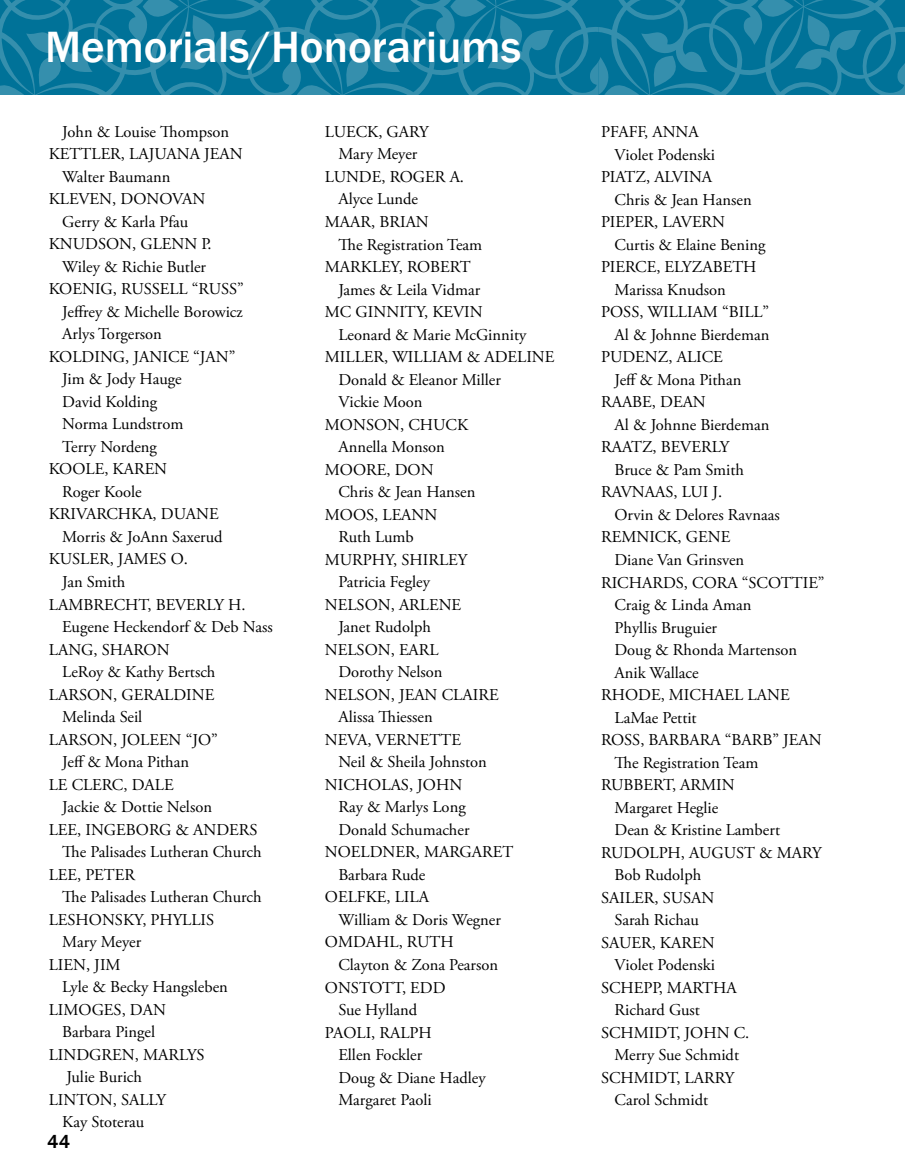
<style>
.page{position:relative;width:905px;height:1175px;background:#fff}
.page>*{position:absolute;margin:0;border:0;box-sizing:border-box;transform-origin:0 0}
.t1{font:500 45px "Franklin Gothic";color:#fff}
.t2{font:500 19.5px "Franklin Gothic";color:#000}
.t3{font:16.5px "Adobe Garamond Pro";color:#000}
</style>
<div class="page">
<svg style="left:598px;top:0;width:306px;height:94px;background:#117b9e"></svg>
<svg style="left:0;top:0;width:598px;height:94px;background:#0f7a9e"></svg>
<svg style="left:497px;top:15px;width:27px;height:31px"></svg>
<svg style="left:343px;top:56px;width:28px;height:31px"></svg>
<svg style="left:450px;top:0;width:36px;height:22px"></svg>
<svg style="left:190px;top:15px;width:27px;height:31px"></svg>
<svg style="left:36px;top:56px;width:27px;height:31px"></svg>
<svg style="left:143px;top:0;width:36px;height:22px"></svg>
<svg style="left:296px;top:80px;width:36px;height:14px"></svg>
<svg style="left:0;top:80px;width:25px;height:14px"></svg>
<h1 class="t1" style="left:45px;top:19px;width:477px">Memorials/Honorariums</h1>
<p class="t3" style="left:62px;top:121px;width:168px">John &amp; Louise Thompson</p>
<p class="t3" style="left:49px;top:144px;width:195px">KETTLER, LAJUANA JEAN</p>
<p class="t3" style="left:62px;top:166px;width:110px">Walter Baumann</p>
<p class="t3" style="left:49px;top:189px;width:158px">KLEVEN, DONOVAN</p>
<p class="t3" style="left:62px;top:212px;width:128px">Gerry &amp; Karla Pfau</p>
<p class="t3" style="left:49px;top:234px;width:164px">KNUDSON, GLENN P.</p>
<p class="t3" style="left:62px;top:257px;width:145px">Wiley &amp; Richie Butler</p>
<p class="t3" style="left:49px;top:279px;width:197px">KOENIG, RUSSELL “RUSS”</p>
<p class="t3" style="left:62px;top:302px;width:182px">Jeffrey &amp; Michelle Borowicz</p>
<p class="t3" style="left:62px;top:324px;width:101px">Arlys Torgerson</p>
<p class="t3" style="left:49px;top:347px;width:188px">KOLDING, JANICE “JAN”</p>
<p class="t3" style="left:62px;top:369px;width:121px">Jim &amp; Jody Hauge</p>
<p class="t3" style="left:62px;top:392px;width:96px">David Kolding</p>
<p class="t3" style="left:62px;top:414px;width:123px">Norma Lundstrom</p>
<p class="t3" style="left:62px;top:437px;width:96px">Terry Nordeng</p>
<p class="t3" style="left:49px;top:459px;width:120px">KOOLE, KAREN</p>
<p class="t3" style="left:62px;top:482px;width:81px">Roger Koole</p>
<p class="t3" style="left:49px;top:504px;width:171px">KRIVARCHKA, DUANE</p>
<p class="t3" style="left:62px;top:527px;width:162px">Morris &amp; JoAnn Saxerud</p>
<p class="t3" style="left:49px;top:549px;width:141px">KUSLER, JAMES O.</p>
<p class="t3" style="left:62px;top:572px;width:65px">Jan Smith</p>
<p class="t3" style="left:49px;top:594px;width:198px">LAMBRECHT, BEVERLY H.</p>
<p class="t3" style="left:62px;top:617px;width:212px">Eugene Heckendorf &amp; Deb Nass</p>
<p class="t3" style="left:49px;top:639px;width:122px">LANG, SHARON</p>
<p class="t3" style="left:62px;top:662px;width:155px">LeRoy &amp; Kathy Bertsch</p>
<p class="t3" style="left:49px;top:684px;width:167px">LARSON, GERALDINE</p>
<p class="t3" style="left:62px;top:707px;width:82px">Melinda Seil</p>
<p class="t3" style="left:49px;top:729px;width:170px">LARSON, JOLEEN “JO”</p>
<p class="t3" style="left:62px;top:752px;width:128px">Jeff &amp; Mona Pithan</p>
<p class="t3" style="left:49px;top:774px;width:126px">LE CLERC, DALE</p>
<p class="t3" style="left:62px;top:797px;width:151px">Jackie &amp; Dottie Nelson</p>
<p class="t3" style="left:49px;top:819px;width:210px">LEE, INGEBORG &amp; ANDERS</p>
<p class="t3" style="left:62px;top:842px;width:201px">The Palisades Lutheran Church</p>
<p class="t3" style="left:49px;top:864px;width:88px">LEE, PETER</p>
<p class="t3" style="left:62px;top:887px;width:201px">The Palisades Lutheran Church</p>
<p class="t3" style="left:49px;top:909px;width:167px">LESHONSKY, PHYLLIS</p>
<p class="t3" style="left:62px;top:932px;width:80px">Mary Meyer</p>
<p class="t3" style="left:49px;top:954px;width:73px">LIEN, JIM</p>
<p class="t3" style="left:62px;top:977px;width:167px">Lyle &amp; Becky Hangsleben</p>
<p class="t3" style="left:49px;top:999px;width:119px">LIMOGES, DAN</p>
<p class="t3" style="left:62px;top:1022px;width:94px">Barbara Pingel</p>
<p class="t3" style="left:49px;top:1044px;width:157px">LINDGREN, MARLYS</p>
<p class="t3" style="left:66px;top:1067px;width:77px">Julie Burich</p>
<p class="t3" style="left:49px;top:1089px;width:119px">LINTON, SALLY</p>
<p class="t3" style="left:62px;top:1112px;width:84px">Kay Stoterau</p>
<p class="t2" style="left:47px;top:1129px;width:24px">44</p>
<p class="t3" style="left:325px;top:122px;width:105px">LUECK, GARY</p>
<p class="t3" style="left:338px;top:144px;width:80px">Mary Meyer</p>
<p class="t3" style="left:325px;top:167px;width:141px">LUNDE, ROGER A.</p>
<p class="t3" style="left:338px;top:189px;width:81px">Alyce Lunde</p>
<p class="t3" style="left:325px;top:212px;width:105px">MAAR, BRIAN</p>
<p class="t3" style="left:338px;top:234px;width:145px">The Registration Team</p>
<p class="t3" style="left:325px;top:257px;width:147px">MARKLEY, ROBERT</p>
<p class="t3" style="left:338px;top:279px;width:143px">James &amp; Leila Vidmar</p>
<p class="t3" style="left:325px;top:302px;width:159px">MC GINNITY, KEVIN</p>
<p class="t3" style="left:338px;top:324px;width:189px">Leonard &amp; Marie McGinnity</p>
<p class="t3" style="left:325px;top:347px;width:231px">MILLER, WILLIAM &amp; ADELINE</p>
<p class="t3" style="left:338px;top:369px;width:164px">Donald &amp; Eleanor Miller</p>
<p class="t3" style="left:338px;top:392px;width:86px">Vickie Moon</p>
<p class="t3" style="left:325px;top:414px;width:145px">MONSON, CHUCK</p>
<p class="t3" style="left:338px;top:437px;width:108px">Annella Monson</p>
<p class="t3" style="left:325px;top:459px;width:110px">MOORE, DON</p>
<p class="t3" style="left:338px;top:482px;width:139px">Chris &amp; Jean Hansen</p>
<p class="t3" style="left:325px;top:504px;width:114px">MOOS, LEANN</p>
<p class="t3" style="left:338px;top:527px;width:77px">Ruth Lumb</p>
<p class="t3" style="left:325px;top:549px;width:144px">MURPHY, SHIRLEY</p>
<p class="t3" style="left:338px;top:572px;width:93px">Patricia Fegley</p>
<p class="t3" style="left:325px;top:594px;width:138px">NELSON, ARLENE</p>
<p class="t3" style="left:338px;top:617px;width:94px">Janet Rudolph</p>
<p class="t3" style="left:325px;top:639px;width:115px">NELSON, EARL</p>
<p class="t3" style="left:338px;top:662px;width:106px">Dorothy Nelson</p>
<p class="t3" style="left:325px;top:684px;width:175px">NELSON, JEAN CLAIRE</p>
<p class="t3" style="left:338px;top:707px;width:96px">Alissa Thiessen</p>
<p class="t3" style="left:325px;top:729px;width:138px">NEVA, VERNETTE</p>
<p class="t3" style="left:338px;top:752px;width:150px">Neil &amp; Sheila Johnston</p>
<p class="t3" style="left:325px;top:774px;width:139px">NICHOLAS, JOHN</p>
<p class="t3" style="left:338px;top:797px;width:129px">Ray &amp; Marlys Long</p>
<p class="t3" style="left:338px;top:819px;width:132px">Donald Schumacher</p>
<p class="t3" style="left:325px;top:842px;width:190px">NOELDNER, MARGARET</p>
<p class="t3" style="left:338px;top:864px;width:88px">Barbara Rude</p>
<p class="t3" style="left:325px;top:887px;width:106px">OELFKE, LILA</p>
<p class="t3" style="left:338px;top:909px;width:164px">William &amp; Doris Wegner</p>
<p class="t3" style="left:325px;top:932px;width:130px">OMDAHL, RUTH</p>
<p class="t3" style="left:338px;top:954px;width:161px">Clayton &amp; Zona Pearson</p>
<p class="t3" style="left:325px;top:977px;width:122px">ONSTOTT, EDD</p>
<p class="t3" style="left:338px;top:999px;width:80px">Sue Hylland</p>
<p class="t3" style="left:325px;top:1022px;width:108px">PAOLI, RALPH</p>
<p class="t3" style="left:338px;top:1044px;width:85px">Ellen Fockler</p>
<p class="t3" style="left:338px;top:1067px;width:149px">Doug &amp; Diane Hadley</p>
<p class="t3" style="left:338px;top:1090px;width:95px">Margaret Paoli</p>
<p class="t3" style="left:601px;top:122px;width:99px">PFAFF, ANNA</p>
<p class="t3" style="left:614px;top:145px;width:102px">Violet Podenski</p>
<p class="t3" style="left:601px;top:167px;width:113px">PIATZ, ALVINA</p>
<p class="t3" style="left:614px;top:190px;width:139px">Chris &amp; Jean Hansen</p>
<p class="t3" style="left:601px;top:212px;width:126px">PIEPER, LAVERN</p>
<p class="t3" style="left:614px;top:235px;width:152px">Curtis &amp; Elaine Bening</p>
<p class="t3" style="left:601px;top:257px;width:157px">PIERCE, ELYZABETH</p>
<p class="t3" style="left:614px;top:280px;width:113px">Marissa Knudson</p>
<p class="t3" style="left:601px;top:302px;width:170px">POSS, WILLIAM “BILL”</p>
<p class="t3" style="left:614px;top:325px;width:156px">Al &amp; Johnne Bierdeman</p>
<p class="t3" style="left:601px;top:347px;width:123px">PUDENZ, ALICE</p>
<p class="t3" style="left:614px;top:370px;width:128px">Jeff &amp; Mona Pithan</p>
<p class="t3" style="left:601px;top:392px;width:106px">RAABE, DEAN</p>
<p class="t3" style="left:614px;top:415px;width:156px">Al &amp; Johnne Bierdeman</p>
<p class="t3" style="left:601px;top:437px;width:130px">RAATZ, BEVERLY</p>
<p class="t3" style="left:614px;top:460px;width:131px">Bruce &amp; Pam Smith</p>
<p class="t3" style="left:601px;top:482px;width:123px">RAVNAAS, LUI J.</p>
<p class="t3" style="left:614px;top:505px;width:167px">Orvin &amp; Delores Ravnaas</p>
<p class="t3" style="left:601px;top:527px;width:131px">REMNICK, GENE</p>
<p class="t3" style="left:614px;top:550px;width:131px">Diane Van Grinsven</p>
<p class="t3" style="left:601px;top:572px;width:225px">RICHARDS, CORA “SCOTTIE”</p>
<p class="t3" style="left:614px;top:595px;width:138px">Craig &amp; Linda Aman</p>
<p class="t3" style="left:614px;top:617px;width:104px">Phyllis Bruguier</p>
<p class="t3" style="left:614px;top:640px;width:184px">Doug &amp; Rhonda Martenson</p>
<p class="t3" style="left:614px;top:662px;width:86px">Anik Wallace</p>
<p class="t3" style="left:601px;top:685px;width:190px">RHODE, MICHAEL LANE</p>
<p class="t3" style="left:614px;top:707px;width:84px">LaMae Pettit</p>
<p class="t3" style="left:601px;top:730px;width:222px">ROSS, BARBARA “BARB” JEAN</p>
<p class="t3" style="left:614px;top:752px;width:145px">The Registration Team</p>
<p class="t3" style="left:601px;top:775px;width:135px">RUBBERT, ARMIN</p>
<p class="t3" style="left:614px;top:797px;width:105px">Margaret Heglie</p>
<p class="t3" style="left:614px;top:820px;width:167px">Dean &amp; Kristine Lambert</p>
<p class="t3" style="left:601px;top:842px;width:222px">RUDOLPH, AUGUST &amp; MARY</p>
<p class="t3" style="left:614px;top:865px;width:88px">Bob Rudolph</p>
<p class="t3" style="left:601px;top:887px;width:115px">SAILER, SUSAN</p>
<p class="t3" style="left:614px;top:910px;width:86px">Sarah Richau</p>
<p class="t3" style="left:601px;top:932px;width:115px">SAUER, KAREN</p>
<p class="t3" style="left:614px;top:955px;width:102px">Violet Podenski</p>
<p class="t3" style="left:601px;top:977px;width:137px">SCHEPP, MARTHA</p>
<p class="t3" style="left:614px;top:1000px;width:87px">Richard Gust</p>
<p class="t3" style="left:601px;top:1022px;width:150px">SCHMIDT, JOHN C.</p>
<p class="t3" style="left:614px;top:1045px;width:126px">Merry Sue Schmidt</p>
<p class="t3" style="left:601px;top:1067px;width:135px">SCHMIDT, LARRY</p>
<p class="t3" style="left:614px;top:1090px;width:95px">Carol Schmidt</p>
</div>
